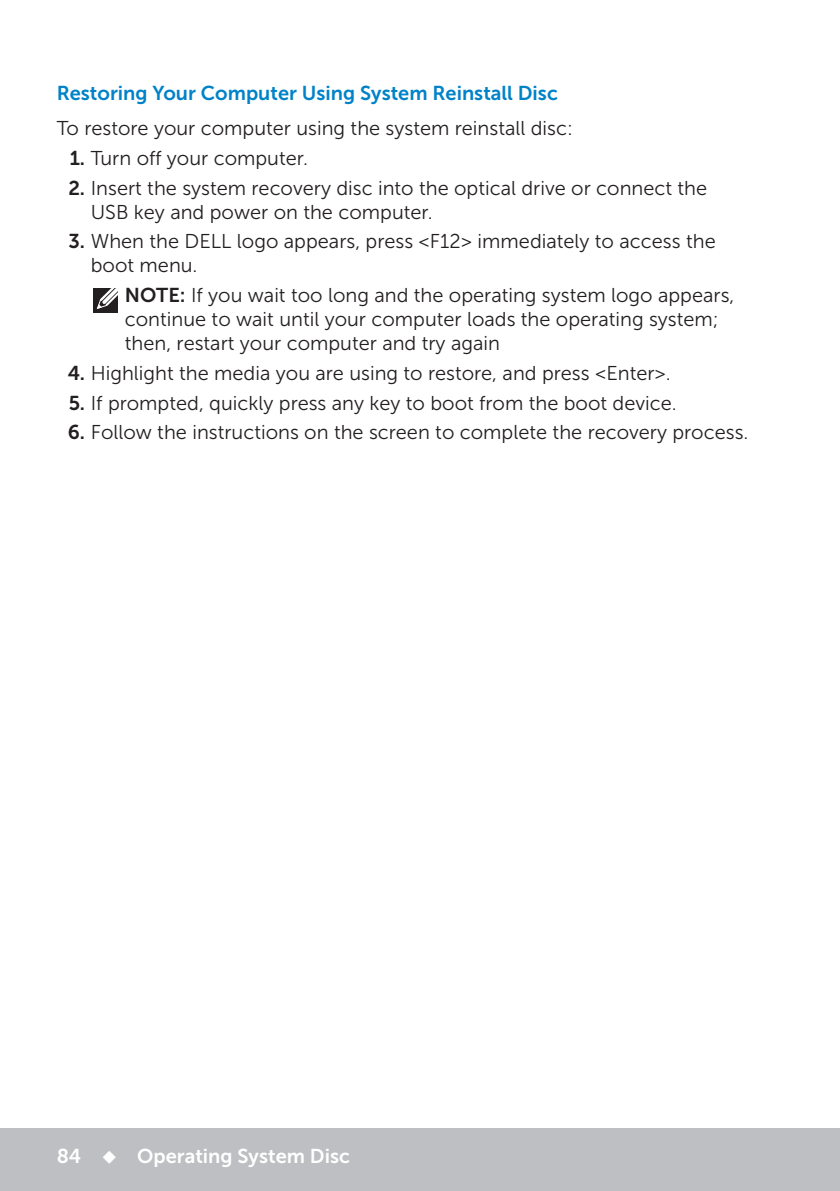
<style>
.page{position:relative;width:840px;height:1191px;background:#fff}
.page>*{position:absolute;margin:0;border:0;box-sizing:border-box;transform-origin:0 0}
.Note_indent{font:20px/24px "Museo Sans For Dell 300";color:#231f20}
.Paragraph{font:20px "Museo Sans For Dell 300";color:#231f20}
.Head3{font:20px "Museo Sans For Dell 700";color:#0082c8}
.t1{font:20px "Museo Sans For Dell 700";color:#fff}
.s1{font-family:"Museo Sans For Dell 700"}
</style>
<div class="page">
<div style="left:0;top:1128px;width:839px;height:63px;background:#bebfc2"></div>
<div style="left:93px;top:288px;width:25px;height:24px;background:#231f20"></div>
<svg style="left:97px;top:288px;width:21px;height:21px"></svg>
<p class="Head3" style="left:57px;top:82px;width:502px">Restoring Your Computer Using System Reinstall Disc</p>
<p class="Paragraph" style="left:57px;top:118px;width:517px">To restore your computer using the system reinstall disc:</p>
<p class="Note_indent" style="left:70px;top:146px;width:240px"><span class="s1">1.</span> Turn off your computer.</p>
<p class="Note_indent" style="left:91px;top:176px;width:617px;text-indent:-22px"><span class="s1">2.</span> Insert the system recovery disc into the optical drive or connect the<br>USB key and power on the computer.</p>
<p class="Note_indent" style="left:91px;top:230px;width:626px;text-indent:-22px"><span class="s1">3.</span> When the DELL logo appears, press &lt;F12&gt; immediately to access the boot menu.</p>
<p class="Note_indent" style="left:125px;top:283px;width:610px"><span class="s1">NOTE:</span> If you wait too long and the operating system logo appears, continue to wait until your computer loads the operating system; then, restart your computer and try again</p>
<p class="Note_indent" style="left:68px;top:361px;width:604px"><span class="s1">4.</span> Highlight the media you are using to restore, and press &lt;Enter&gt;.</p>
<p class="Note_indent" style="left:69px;top:391px;width:609px"><span class="s1">5.</span> If prompted, quickly press any key to boot from the boot device.</p>
<p class="Note_indent" style="left:68px;top:420px;width:681px"><span class="s1">6.</span> Follow the instructions on the screen to complete the recovery process.</p>
<p class="t1" style="left:57px;top:1144px;width:294px">84 ◆ Operating System Disc</p>
</div>
